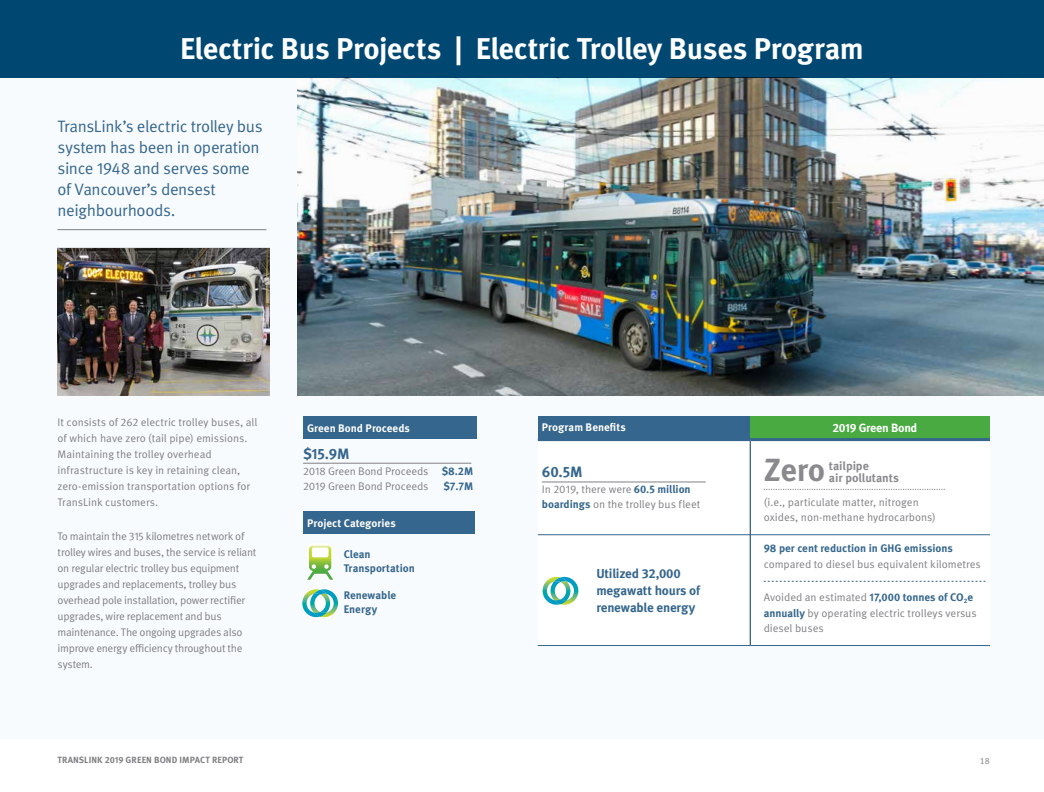
<style>
.page{position:relative;width:1044px;height:792px;background:#fff}
.page>*{position:absolute;margin:0;border:0;box-sizing:border-box;transform-origin:0 0}
.t1{font:700 32px "Meta Pro";color:#898a8d}
.t2{font:700 30px "Meta Pro";letter-spacing:-.015em;color:#fff}
.t3{font:16.5px/21px "Meta OT Norm";letter-spacing:-.025em;color:#35668d}
.t4{font:700 15px "Meta Pro";letter-spacing:-.01em;color:#35668d}
.t5{font:700 13px/17px "Meta Pro";letter-spacing:-.015em;color:#35668d}
.t6{font:700 12px/12px "Meta Pro";letter-spacing:-.005em;color:#898a8d}
.t7{font:700 12px "Meta Pro";letter-spacing:-.025em;color:#fff}
.t8{font:11px/16px "Meta OT Norm";letter-spacing:-.01em;color:#807f83}
.t9{font:700 11px/14px "Meta Pro";letter-spacing:-.005em;color:#35668d}
.t10{font:700 11px "Meta Pro";color:#fff}
.t11{font:700 9px "Meta Pro";letter-spacing:.01em;color:#807f83}
.t12{font:9px "Meta Pro";color:#807f83}
.s1{font-family:"Meta Pro";font-weight:700;color:#35668d}
</style>
<div class="page">
<div style="left:0;top:78px;width:1044px;height:661px;background:#f8fbfe"></div>
<div style="left:538px;top:416px;width:212px;height:24px;background:#35668d"></div>
<div style="left:750px;top:416px;width:240px;height:24px;background:#49aa42"></div>
<svg style="left:538px;top:441px;width:452px;height:204px"></svg>
<hr style="left:538px;top:438px;width:212px;height:3px;background:#35668d">
<hr style="left:538px;top:535px;width:212px;height:1px;background:#35668d">
<hr style="left:750px;top:535px;width:240px;height:1px;background:#35668d">
<hr style="left:538px;top:645px;width:212px;height:1px;background:#35668d">
<hr style="left:750px;top:645px;width:240px;height:1px;background:#35668d">
<hr style="left:750px;top:441px;width:1px;height:94px;background:#00355f">
<hr style="left:750px;top:535px;width:1px;height:110px;background:#00355f">
<hr style="left:750px;top:438px;width:240px;height:3px;background:#35668d">
<hr style="left:542px;top:482px;width:164px;height:1px;background:#807f83">
<svg style="left:764px;top:489px;width:181px;height:1px"></svg>
<svg style="left:764px;top:581px;width:221px;height:1px"></svg>
<hr style="left:303px;top:463px;width:168px;height:1px;background:#807f83">
<div style="left:303px;top:416px;width:174px;height:23px;background:#35668d"></div>
<div style="left:303px;top:512px;width:172px;height:22px;background:#35668d"></div>
<hr style="left:58px;top:229px;width:208px;height:1px;background:#807f83">
<img style="left:58px;top:248px;width:212px;height:148px">
<svg style="left:307px;top:545px;width:27px;height:35px"></svg>
<svg style="left:302px;top:589px;width:36px;height:29px"></svg>
<svg style="left:541px;top:576px;width:39px;height:30px"></svg>
<img style="left:298px;top:78px;width:746px;height:318px">
<div style="left:0;top:0;width:1044px;height:78px;background:#004872"></div>
<h2 class="t2" style="left:180px;top:29px;width:686px">Electric Bus Projects | Electric Trolley Buses Program</h2>
<h3 class="t3" style="left:58px;top:116px;width:207px">TransLink’s electric trolley bus system has been in operation since 1948 and serves some of Vancouver’s densest neighbourhoods.</h3>
<p class="t8" style="left:58px;top:414px;width:201px">It consists of 262 electric trolley buses, all of which have zero (tail pipe) emissions.<br>Maintaining the trolley overhead infrastructure is key in retaining clean, zero-emission transportation options for TransLink customers.</p>
<p class="t8" style="left:58px;top:528px;width:200px">To maintain the 315 kilometres network of trolley wires and buses, the service is reliant on regular electric trolley bus equipment upgrades and replacements, trolley bus overhead pole installation, power rectifier upgrades, wire replacement and bus maintenance. The ongoing upgrades also improve energy efficiency throughout the system.</p>
<p class="t10" style="left:307px;top:421px;width:104px">Green Bond Proceeds</p>
<h3 class="t4" style="left:303px;top:444px;width:48px">$15.9M</h3>
<p class="t8" style="left:303px;top:464px;width:172px;line-height:14.5px">2018 Green Bond Proceeds <span class="s1">$8.2M<br></span>2019 Green Bond Proceeds</p>
<p class="t9" style="left:444px;top:479px;width:31px">$7.7M</p>
<p class="t10" style="left:307px;top:516px;width:90px">Project Categories</p>
<p class="t9" style="left:344px;top:547px;width:73px">Clean<br>Transportation</p>
<p class="t9" style="left:344px;top:589px;width:54px">Renewable<br>Energy</p>
<p class="t10" style="left:542px;top:420px;width:85px">Program Benefits</p>
<p class="t7" style="left:832px;top:421px;width:86px">2019 Green Bond</p>
<h3 class="t4" style="left:542px;top:463px;width:42px">60.5M</h3>
<p class="t8" style="left:542px;top:482px;width:160px;line-height:15.5px">In 2019, there were <span class="s1">60.5 million boardings</span> on the trolley bus fleet</p>
<h1 class="t1" style="left:764px;top:450px;width:63px">Zero</h1>
<p class="t6" style="left:829px;top:460px;width:72px">tailpipe<br>air pollutants</p>
<p class="t8" style="left:764px;top:494px;width:174px;line-height:15.5px">(i.e., particulate matter, nitrogen oxides, non-methane hydrocarbons)</p>
<p class="t5" style="left:596px;top:565px;width:105px">Utilized 32,000 megawatt hours of renewable energy</p>
<p class="t9" style="left:764px;top:542px;width:191px">98 per cent reduction in GHG emissions</p>
<p class="t8" style="left:764px;top:556px;width:219px">compared to diesel bus equivalent kilometres</p>
<p class="t8" style="left:764px;top:590px;width:215px;line-height:15.5px">Avoided an estimated <span class="s1">17,000 tonnes of CO</span><sub>2</sub><span class="s1">e annually</span> by operating electric trolleys versus diesel buses</p>
<p class="t11" style="left:58px;top:754px;width:187px">TRANSLINK 2019 GREEN BOND IMPACT REPORT</p>
<p class="t12" style="left:980px;top:755px;width:12px">18</p>
</div>
